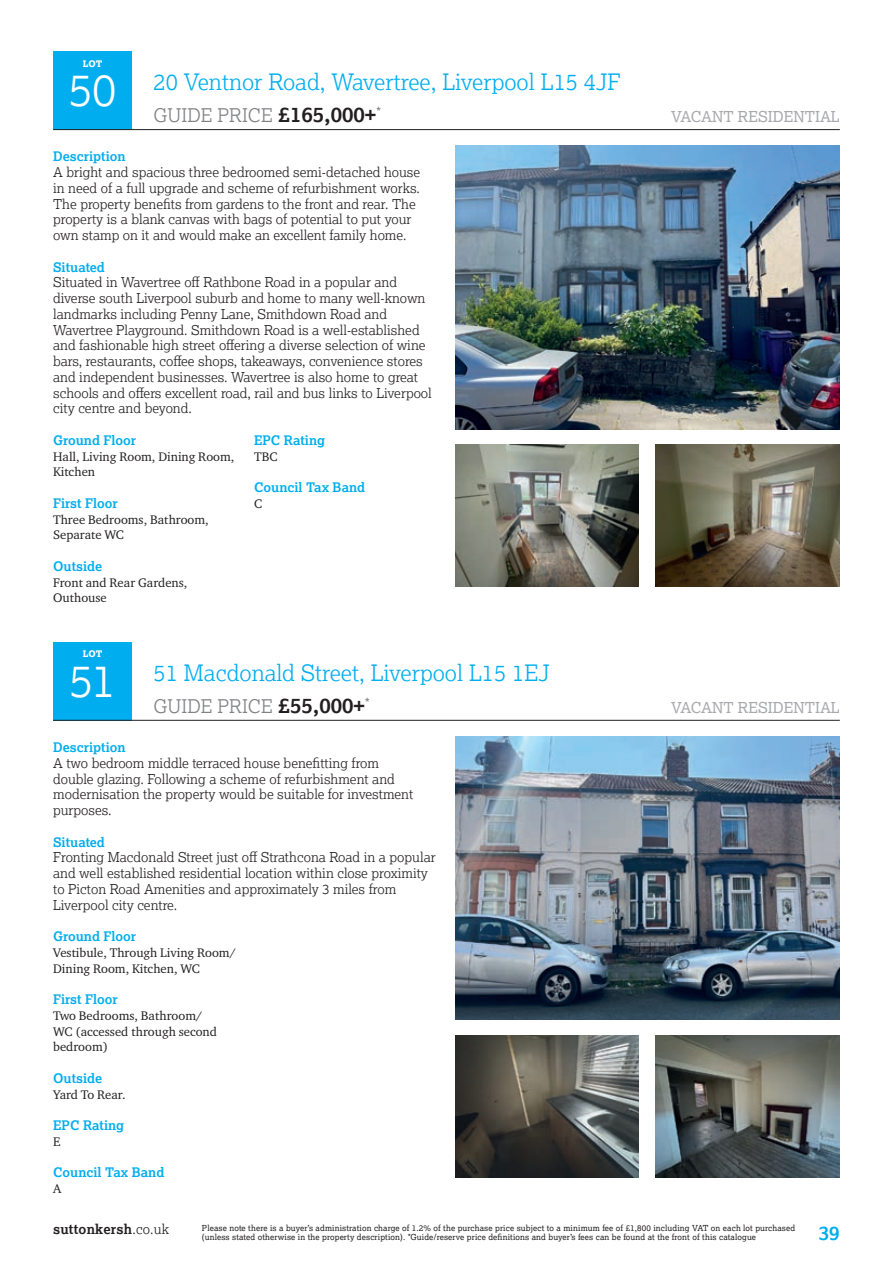
<style>
.page{position:relative;width:893px;height:1263px;background:#fff}
.page>*{position:absolute;margin:0;border:0;box-sizing:border-box;transform-origin:0 0}
.t1{font:300 45px "Lexia";color:#fff}
.t2{font:300 22.5px "Lexia";color:#00aeef}
.t3{font:700 19.5px "Lexia";color:#00aeef}
.t4{font:300 18.75px "Lexia";color:#808285}
.t5{font:15px "Lexia";color:#a8a9ad}
.t6{font:300 13.5px/15.8px "Lexia";color:#231f20}
.t7{font:700 13.5px "Lexia";letter-spacing:.015em;color:#231f20}
.t8{font:13.5px "Lexia";color:#808285}
.t9{font:700 13.2px "Lexia";color:#00aeef}
.t10{font:12.75px/15.8px "Charter ITC Pro";color:#231f20}
.t11{font:800 9px "Lexia";color:#fff}
.t12{font:8.25px/9.8px "Lexia";letter-spacing:.015em;color:#231f20}
.s1{font-weight:700;font-size:21px;color:#231f20}
.s2{font-weight:300}
</style>
<div class="page">
<div style="left:53px;top:51px;width:79px;height:79px;background:#00aeef"></div>
<div style="left:53px;top:642px;width:79px;height:78px;background:#00aeef"></div>
<hr style="left:53px;top:129px;width:787px;height:1px;background:#231f20">
<hr style="left:53px;top:720px;width:787px;height:1px;background:#231f20">
<img style="left:656px;top:1035px;width:184px;height:142px">
<img style="left:455px;top:736px;width:385px;height:284px">
<img style="left:455px;top:445px;width:184px;height:142px">
<img style="left:656px;top:445px;width:184px;height:142px">
<img style="left:455px;top:146px;width:385px;height:283px">
<img style="left:455px;top:1035px;width:184px;height:142px">
<p class="t11" style="left:83px;top:58px;width:21px">LOT</p>
<h1 class="t1" style="left:68px;top:61px;width:50px">50</h1>
<h2 class="t2" style="left:154px;top:68px;width:469px">20 Ventnor Road, Wavertree, Liverpool L15 4JF</h2>
<h3 class="t4" style="left:154px;top:103px;width:224px">GUIDE PRICE <span class="s1">£165,000+</span></h3>
<p class="t5" style="left:671px;top:107px;width:170px">VACANT RESIDENTIAL</p>
<p class="t8" style="left:376px;top:104px;width:7px">*</p>
<p class="t9" style="left:53px;top:148px;width:74px">Description</p>
<p class="t6" style="left:53px;top:164px;width:369px">A bright and spacious three bedroomed semi-detached house in need of a full upgrade and scheme of refurbishment works.<br>The property benefits from gardens to the front and rear. The property is a blank canvas with bags of potential to put your own stamp on it and would make an excellent family home.</p>
<p class="t9" style="left:53px;top:258px;width:53px">Situated</p>
<p class="t6" style="left:53px;top:274px;width:380px">Situated in Wavertree off Rathbone Road in a popular and diverse south Liverpool suburb and home to many well-known landmarks including Penny Lane, Smithdown Road and Wavertree Playground. Smithdown Road is a well-established and fashionable high street offering a diverse selection of wine bars, restaurants, coffee shops, takeaways, convenience stores and independent businesses. Wavertree is also home to great schools and offers excellent road, rail and bus links to Liverpool city centre and beyond.</p>
<p class="t9" style="left:53px;top:432px;width:84px">Ground Floor</p>
<p class="t10" style="left:53px;top:448px;width:183px">Hall, Living Room, Dining Room,<br>Kitchen</p>
<p class="t9" style="left:53px;top:495px;width:66px">First Floor</p>
<p class="t10" style="left:53px;top:511px;width:157px">Three Bedrooms, Bathroom,<br>Separate WC</p>
<p class="t9" style="left:53px;top:558px;width:51px">Outside</p>
<p class="t10" style="left:53px;top:574px;width:136px">Front and Rear Gardens,<br>Outhouse</p>
<p class="t9" style="left:254px;top:432px;width:73px">EPC Rating</p>
<p class="t10" style="left:254px;top:448px;width:25px">TBC</p>
<p class="t9" style="left:254px;top:479px;width:113px">Council Tax Band</p>
<p class="t10" style="left:254px;top:495px;width:10px">C</p>
<p class="t11" style="left:83px;top:648px;width:21px">LOT</p>
<h1 class="t1" style="left:69px;top:652px;width:48px">51</h1>
<h2 class="t2" style="left:154px;top:659px;width:398px">51 Macdonald Street, Liverpool L15 1EJ</h2>
<h3 class="t4" style="left:154px;top:694px;width:213px">GUIDE PRICE <span class="s1">£55,000+</span></h3>
<p class="t5" style="left:671px;top:698px;width:170px">VACANT RESIDENTIAL</p>
<p class="t8" style="left:365px;top:695px;width:7px">*</p>
<p class="t9" style="left:53px;top:739px;width:74px">Description</p>
<p class="t6" style="left:53px;top:755px;width:362px">A two bedroom middle terraced house benefitting from double glazing. Following a scheme of refurbishment and modernisation the property would be suitable for investment purposes.</p>
<p class="t9" style="left:53px;top:833px;width:53px">Situated</p>
<p class="t6" style="left:53px;top:849px;width:384px">Fronting Macdonald Street just off Strathcona Road in a popular and well established residential location within close proximity to Picton Road Amenities and approximately 3 miles from Liverpool city centre.</p>
<p class="t9" style="left:53px;top:928px;width:84px">Ground Floor</p>
<p class="t10" style="left:53px;top:944px;width:184px">Vestibule, Through Living Room/<br>Dining Room, Kitchen, WC</p>
<p class="t9" style="left:53px;top:991px;width:66px">First Floor</p>
<p class="t10" style="left:53px;top:1007px;width:165px">Two Bedrooms, Bathroom/<br>WC (accessed through second bedroom)</p>
<p class="t9" style="left:53px;top:1070px;width:51px">Outside</p>
<p class="t10" style="left:53px;top:1086px;width:74px">Yard To Rear.</p>
<p class="t9" style="left:53px;top:1117px;width:73px">EPC Rating</p>
<p class="t10" style="left:53px;top:1133px;width:9px">E</p>
<p class="t9" style="left:53px;top:1164px;width:113px">Council Tax Band</p>
<p class="t10" style="left:53px;top:1180px;width:10px">A</p>
<p class="t7" style="left:53px;top:1221px;width:118px">suttonkersh<span class="s2">.co.uk</span></p>
<h3 class="t3" style="left:819px;top:1220px;width:23px">39</h3>
<p class="t12" style="left:202px;top:1222px;width:595px">Please note there is a buyer’s administration charge of 1.2% of the purchase price subject to a minimum fee of £1,800 including VAT on each lot purchased (unless stated otherwise in the property description). *Guide/reserve price definitions and buyer’s fees can be found at the front of this catalogue</p>
</div>
